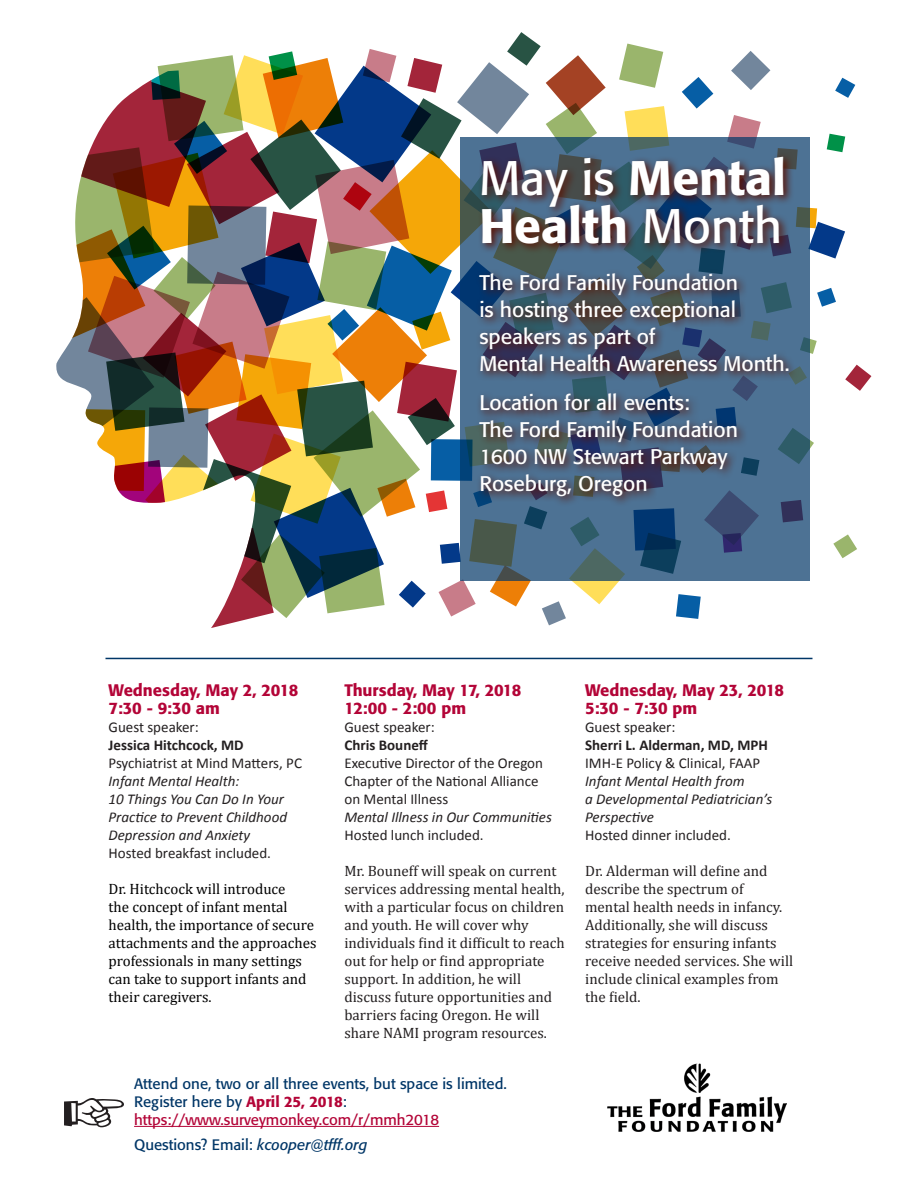
<style>
.page{position:relative;width:918px;height:1188px;background:#fff}
.page>*{position:absolute;margin:0;border:0;box-sizing:border-box;transform-origin:0 0}
.t1{font:500 48px/48px "Formata";color:#fff}
.t2{font:21px/27px "Formata";color:#fff}
.t3{font:500 16.5px/18px "Formata";color:#b30437}
.t4{font:15px/18px "Cambria";color:#231f20}
.t5{font:italic 15px/18px "Calibri";color:#231f20}
.t6{font:15px/18px "Cambria";color:#000}
.t7{font:15px/18px "Calibri";color:#231f20}
.t8{font:15px/18px "Formata";color:#003667}
.s1{font-weight:400}
.s2{font-style:normal}
.s3{font-weight:700;font-style:normal}
.s4{font-weight:700}
.s5{font-weight:500;color:#b30437}
.s6{color:#b30437}
.s7{font-style:italic}
</style>
<div class="page">
<svg style="left:56px;top:32px;width:815px;height:596px"></svg>
<svg style="left:461px;top:137px;width:349px;height:444px;background:#436684"></svg>
<svg style="left:475px;top:152px;width:324px;height:355px;background:#47576d"></svg>
<hr style="left:134px;top:1126px;width:305px;height:1px;background:#b30437">
<hr style="left:106px;top:658px;width:706px;height:1px;background:#003667">
<img style="left:608px;top:1063px;width:179px;height:68px">
<p class="t1" style="left:479px;top:154px;width:308px"><span class="s1">May is</span> Mental<br>Health <span class="s1">Month</span></p>
<p class="t2" style="left:479px;top:269px;width:312px">The Ford Family Foundation<br>is hosting three exceptional speakers as part of<br>Mental Health Awareness Month.</p>
<p class="t2" style="left:479px;top:389px;width:260px">Location for all events:<br>The Ford Family Foundation<br>1600 NW Stewart Parkway<br>Roseburg, Oregon</p>
<p class="t3" style="left:109px;top:681px;width:191px">Wednesday, May 2, 2018<br>7:30 - 9:30 am</p>
<p class="t5" style="left:109px;top:718px;width:195px"><span class="s2">Guest speaker:<br></span><span class="s3">Jessica Hitchcock, MD<br></span><span class="s2">Psychiatrist at Mind Matters, PC<br></span>Infant Mental Health:<br>10 Things You Can Do In Your<br>Practice to Prevent Childhood<br>Depression and Anxiety<br><span class="s2">Hosted breakfast included.</span></p>
<p class="t6" style="left:109px;top:880px;width:209px">Dr. Hitchcock will introduce<br>the concept of infant mental health, the importance of secure attachments and the approaches professionals in many settings can take to support infants and their caregivers.</p>
<p class="t3" style="left:344px;top:681px;width:179px">Thursday, May 17, 2018<br>12:00 - 2:00 pm</p>
<p class="t7" style="left:344px;top:718px;width:200px">Guest speaker:<br><span class="s4">Chris Bouneff<br></span>Executive Director of the Oregon<br>Chapter of the National Alliance on Mental Illness</p>
<p class="t5" style="left:344px;top:808px;width:209px">Mental Illness in Our Communities<br><span class="s2">Hosted lunch included.</span></p>
<p class="t4" style="left:344px;top:862px;width:222px">Mr. Bouneff will speak on current services addressing mental health, with a particular focus on children and youth. He will cover why individuals find it difficult to reach out for help or find appropriate support. In addition, he will discuss future opportunities and barriers facing Oregon. He will share NAMI program resources.</p>
<p class="t8" style="left:134px;top:1075px;width:374px">Attend one, two or all three events, but space is limited.<br>Register here by <span class="s5">April 25, 2018</span>: <span class="s6">https://www.surveymonkey.com/r/mmh2018</span></p>
<p class="t8" style="left:134px;top:1135px;width:235px">Questions? Email: <span class="s7">kcooper@tfff.org</span></p>
<p class="t3" style="left:585px;top:681px;width:201px">Wednesday, May 23, 2018<br>5:30 - 7:30 pm</p>
<p class="t7" style="left:585px;top:718px;width:184px">Guest speaker:<br><span class="s4">Sherri L. Alderman, MD, MPH<br></span>IMH-E Policy &amp; Clinical, FAAP</p>
<p class="t5" style="left:585px;top:772px;width:188px">Infant Mental Health from<br>a Developmental Pediatrician’s<br>Perspective<br><span class="s2">Hosted dinner included.</span></p>
<p class="t4" style="left:585px;top:862px;width:209px">Dr. Alderman will define and describe the spectrum of<br>mental health needs in infancy.<br>Additionally, she will discuss strategies for ensuring infants receive needed services. She will include clinical examples from the field.</p>
</div>
